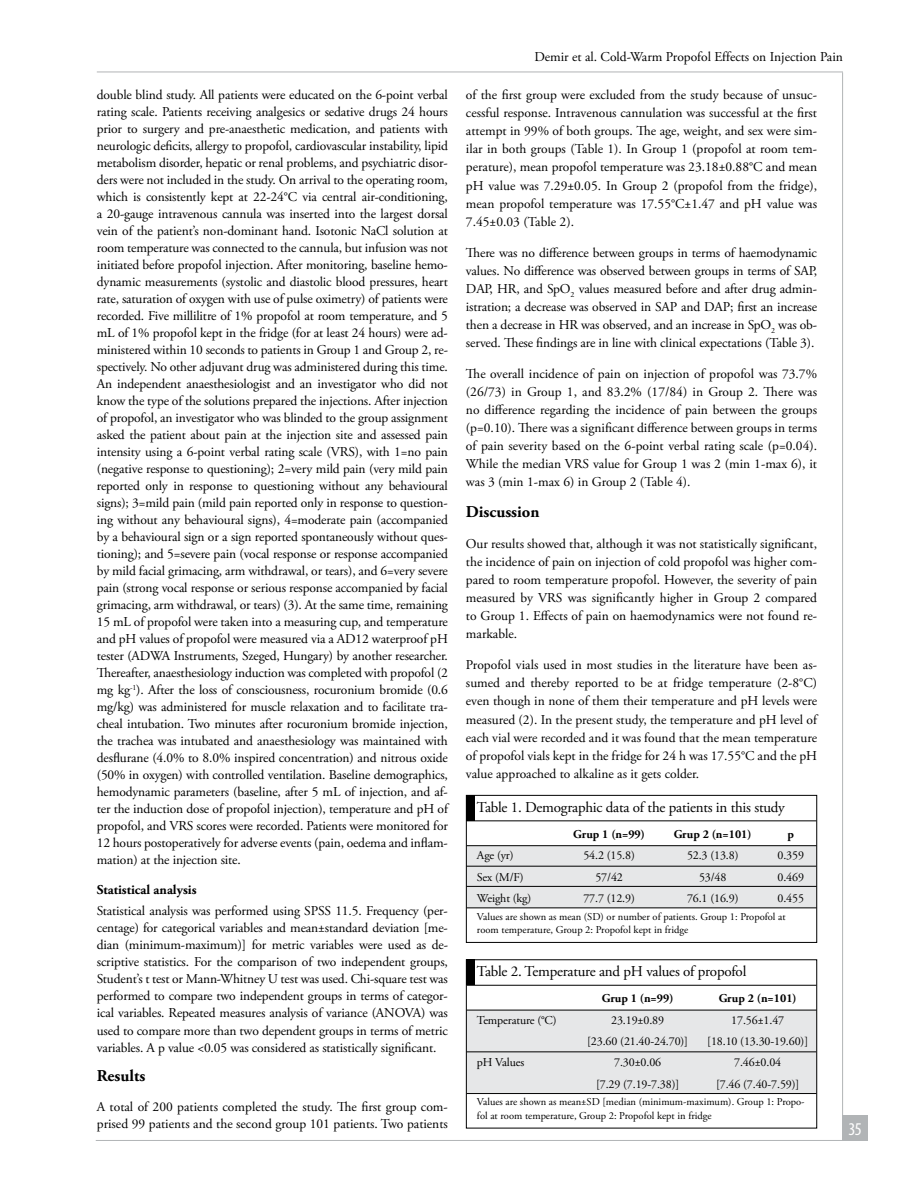
<style>
.page{position:relative;width:915px;height:1191px;background:#fff}
.page>*{position:absolute;margin:0;border:0;box-sizing:border-box;transform-origin:0 0}
.t1{font:condensed 18px "Myriad Pro";color:#fff}
.t2{font:700 16.5px "Adobe Garamond Pro";color:#000}
.t3{font:15px "Adobe Garamond Pro";letter-spacing:-.015em;color:#000}
.t4{font:13.5px/17px "Adobe Garamond Pro";color:#000;text-align:justify}
.t5{font:700 13.5px "Adobe Garamond Pro";color:#000}
.t6{font:12px "Adobe Garamond Pro";letter-spacing:-.01em;color:#000}
.t7{font:700 12px "Adobe Garamond Pro";color:#000}
.t8{font:10.5px/13.5px "Adobe Garamond Pro";color:#000}
</style>
<div class="page">
<div style="left:466px;top:846px;width:350px;height:61px;background:#e6e7e8"></div>
<div style="left:466px;top:795px;width:350px;height:147px;border:1px solid #000"></div>
<div style="left:466px;top:795px;width:8px;height:26px;background:#000"></div>
<hr style="left:466px;top:820px;width:350px;height:1px;background:#000">
<hr style="left:466px;top:845px;width:350px;height:1px;background:#000">
<hr style="left:466px;top:865px;width:350px;height:1px;background:#000">
<hr style="left:466px;top:886px;width:350px;height:1px;background:#000">
<hr style="left:466px;top:907px;width:350px;height:1px;background:#000">
<div style="left:466px;top:1010px;width:350px;height:83px;background:#e6e7e8"></div>
<div style="left:466px;top:959px;width:8px;height:26px;background:#000"></div>
<hr style="left:466px;top:985px;width:350px;height:1px;background:#000">
<hr style="left:466px;top:1009px;width:350px;height:1px;background:#000">
<hr style="left:466px;top:1051px;width:350px;height:1px;background:#000">
<hr style="left:466px;top:1093px;width:350px;height:1px;background:#000">
<hr style="left:97px;top:72px;width:745px;height:1px;background:#b1b4b6">
<hr style="left:96px;top:1140px;width:745px;height:1px;background:#b1b4b6">
<hr style="left:841px;top:72px;width:1px;height:1050px;background:#b1b4b6">
<div style="left:841px;top:1114px;width:26px;height:26px;background:#b1b4b6"></div>
<p class="t4" style="left:97px;top:87px;width:352px">double blind study. All patients were educated on the 6-point verbal rating scale. Patients receiving analgesics or sedative drugs 24 hours prior to surgery and pre-anaesthetic medication, and patients with neurologic deficits, allergy to propofol, cardiovascular instability, lipid metabolism disorder, hepatic or renal problems, and psychiatric disor&shy;ders were not included in the study. On arrival to the operating room, which is consistently kept at 22-24°C via central air-conditioning, a 20-gauge intravenous cannula was inserted into the largest dorsal vein of the patient’s non-dominant hand. Isotonic NaCl solution at room temperature was connected to the cannula, but infusion was not initiated before propofol injection. After monitoring, baseline hemo&shy;dynamic measurements (systolic and diastolic blood pressures, heart rate, saturation of oxygen with use of pulse oximetry) of patients were recorded. Five millilitre of 1% propofol at room temperature, and 5 mL of 1% propofol kept in the fridge (for at least 24 hours) were ad&shy;ministered within 10 seconds to patients in Group 1 and Group 2, re&shy;spectively. No other adjuvant drug was administered during this time.<br>An independent anaesthesiologist and an investigator who did not know the type of the solutions prepared the injections. After injection of propofol, an investigator who was blinded to the group assignment asked the patient about pain at the injection site and assessed pain intensity using a 6-point verbal rating scale (VRS), with 1=no pain (negative response to questioning); 2=very mild pain (very mild pain reported only in response to questioning without any behavioural signs); 3=mild pain (mild pain reported only in response to question&shy;ing without any behavioural signs), 4=moderate pain (accompanied by a behavioural sign or a sign reported spontaneously without ques&shy;tioning); and 5=severe pain (vocal response or response accompanied by mild facial grimacing, arm withdrawal, or tears), and 6=very severe pain (strong vocal response or serious response accompanied by facial grimacing, arm withdrawal, or tears) (3). At the same time, remaining 15 mL of propofol were taken into a measuring cup, and temperature and pH values of propofol were measured via a AD12 waterproof pH tester (ADWA Instruments, Szeged, Hungary) by another researcher.<br>Thereafter, anaesthesiology induction was completed with propofol (2 mg kg<sup>-1</sup>). After the loss of consciousness, rocuronium bromide (0.6 mg/kg) was administered for muscle relaxation and to facilitate tra&shy;cheal intubation. Two minutes after rocuronium bromide injection, the trachea was intubated and anaesthesiology was maintained with desflurane (4.0% to 8.0% inspired concentration) and nitrous oxide (50% in oxygen) with controlled ventilation. Baseline demographics, hemodynamic parameters (baseline, after 5 mL of injection, and af&shy;ter the induction dose of propofol injection), temperature and pH of propofol, and VRS scores were recorded. Patients were monitored for 12 hours postoperatively for adverse events (pain, oedema and inflam&shy;mation) at the injection site.</p>
<p class="t5" style="left:97px;top:882px;width:101px">Statistical analysis</p>
<p class="t4" style="left:97px;top:903px;width:352px">Statistical analysis was performed using SPSS 11.5. Frequency (per&shy;centage) for categorical variables and mean±standard deviation [me&shy;dian (minimum-maximum)] for metric variables were used as de&shy;scriptive statistics. For the comparison of two independent groups, Student’s t test or Mann-Whitney U test was used. Chi-square test was performed to compare two independent groups in terms of categor&shy;ical variables. Repeated measures analysis of variance (ANOVA) was used to compare more than two dependent groups in terms of metric variables. A p value &lt;0.05 was considered as statistically significant.</p>
<p class="t2" style="left:97px;top:1066px;width:50px">Results</p>
<p class="t4" style="left:97px;top:1098px;width:352px">A total of 200 patients completed the study. The first group com&shy;prised 99 patients and the second group 101 patients. Two patients</p>
<p class="t4" style="left:534px;top:48px;width:310px">Demir et al. Cold-Warm Propofol Effects on Injection Pain</p>
<p class="t4" style="left:466px;top:86px;width:352px;line-height:18.1px">of the first group were excluded from the study because of unsuc&shy;cessful response. Intravenous cannulation was successful at the first attempt in 99% of both groups. The age, weight, and sex were sim&shy;ilar in both groups (Table 1). In Group 1 (propofol at room tem&shy;perature), mean propofol temperature was 23.18±0.88°C and mean pH value was 7.29±0.05. In Group 2 (propofol from the fridge), mean propofol temperature was 17.55°C±1.47 and pH value was 7.45±0.03 (Table 2).</p>
<p class="t4" style="left:466px;top:244px;width:352px;line-height:18.1px">There was no difference between groups in terms of haemodynamic values. No difference was observed between groups in terms of SAP, DAP, HR, and SpO<sub>2</sub> values measured before and after drug admin&shy;istration; a decrease was observed in SAP and DAP; first an increase then a decrease in HR was observed, and an increase in SpO<sub>2</sub> was ob&shy;served. These findings are in line with clinical expectations (Table 3).</p>
<p class="t4" style="left:466px;top:365px;width:352px;line-height:18.1px">The overall incidence of pain on injection of propofol was 73.7% (26/73) in Group 1, and 83.2% (17/84) in Group 2. There was no difference regarding the incidence of pain between the groups (p=0.10). There was a significant difference between groups in terms of pain severity based on the 6-point verbal rating scale (p=0.04).<br>While the median VRS value for Group 1 was 2 (min 1-max 6), it was 3 (min 1-max 6) in Group 2 (Table 4).</p>
<p class="t2" style="left:466px;top:502px;width:75px">Discussion</p>
<p class="t4" style="left:466px;top:535px;width:352px;line-height:18.1px">Our results showed that, although it was not statistically significant, the incidence of pain on injection of cold propofol was higher com&shy;pared to room temperature propofol. However, the severity of pain measured by VRS was significantly higher in Group 2 compared to Group 1. Effects of pain on haemodynamics were not found re&shy;markable.</p>
<p class="t4" style="left:466px;top:656px;width:352px;line-height:18.1px">Propofol vials used in most studies in the literature have been as&shy;sumed and thereby reported to be at fridge temperature (2-8°C) even though in none of them their temperature and pH levels were measured (2). In the present study, the temperature and pH level of each vial were recorded and it was found that the mean temperature of propofol vials kept in the fridge for 24 h was 17.55°C and the pH value approached to alkaline as it gets colder.</p>
<p class="t3" style="left:477px;top:798px;width:309px">Table 1. Demographic data of the patients in this study</p>
<p class="t7" style="left:573px;top:827px;width:73px">Grup 1 (n=99)</p>
<p class="t7" style="left:673px;top:827px;width:79px">Grup 2 (n=101)</p>
<p class="t7" style="left:787px;top:827px;width:8px">p</p>
<p class="t6" style="left:477px;top:848px;width:38px">Age (yr)</p>
<p class="t6" style="left:583px;top:848px;width:53px">54.2 (15.8)</p>
<p class="t6" style="left:686px;top:848px;width:53px">52.3 (13.8)</p>
<p class="t6" style="left:777px;top:848px;width:28px">0.359</p>
<p class="t6" style="left:477px;top:869px;width:48px">Sex (M/F)</p>
<p class="t6" style="left:595px;top:869px;width:29px">57/42</p>
<p class="t6" style="left:698px;top:869px;width:29px">53/48</p>
<p class="t6" style="left:777px;top:869px;width:28px">0.469</p>
<p class="t6" style="left:477px;top:891px;width:56px">Weight (kg)</p>
<p class="t6" style="left:583px;top:891px;width:53px">77.7 (12.9)</p>
<p class="t6" style="left:686px;top:891px;width:53px">76.1 (16.9)</p>
<p class="t6" style="left:777px;top:891px;width:28px">0.455</p>
<p class="t8" style="left:477px;top:910px;width:310px">Values are shown as mean (SD) or number of patients. Group 1: Propofol at room temperature, Group 2: Propofol kept in fridge</p>
<p class="t3" style="left:477px;top:962px;width:271px">Table 2. Temperature and pH values of propofol</p>
<p class="t7" style="left:601px;top:991px;width:73px">Grup 1 (n=99)</p>
<p class="t7" style="left:718px;top:991px;width:79px">Grup 2 (n=101)</p>
<p class="t6" style="left:477px;top:1012px;width:81px">Temperature (°C)</p>
<p class="t6" style="left:611px;top:1012px;width:54px">23.19±0.89</p>
<p class="t6" style="left:731px;top:1012px;width:54px">17.56±1.47</p>
<p class="t6" style="left:587px;top:1034px;width:102px">[23.60 (21.40-24.70)]</p>
<p class="t6" style="left:707px;top:1034px;width:102px">[18.10 (13.30-19.60)]</p>
<p class="t6" style="left:477px;top:1055px;width:49px">pH Values</p>
<p class="t6" style="left:614px;top:1055px;width:49px">7.30±0.06</p>
<p class="t6" style="left:734px;top:1055px;width:49px">7.46±0.04</p>
<p class="t6" style="left:596px;top:1076px;width:85px">[7.29 (7.19-7.38)]</p>
<p class="t6" style="left:715px;top:1076px;width:85px">[7.46 (7.40-7.59)]</p>
<p class="t8" style="left:477px;top:1095px;width:329px">Values are shown as mean±SD [median (minimum-maximum). Group 1: Propo&shy;fol at room temperature, Group 2: Propofol kept in fridge</p>
<h1 class="t1" style="left:848px;top:1117px;width:15px">35</h1>
</div>
